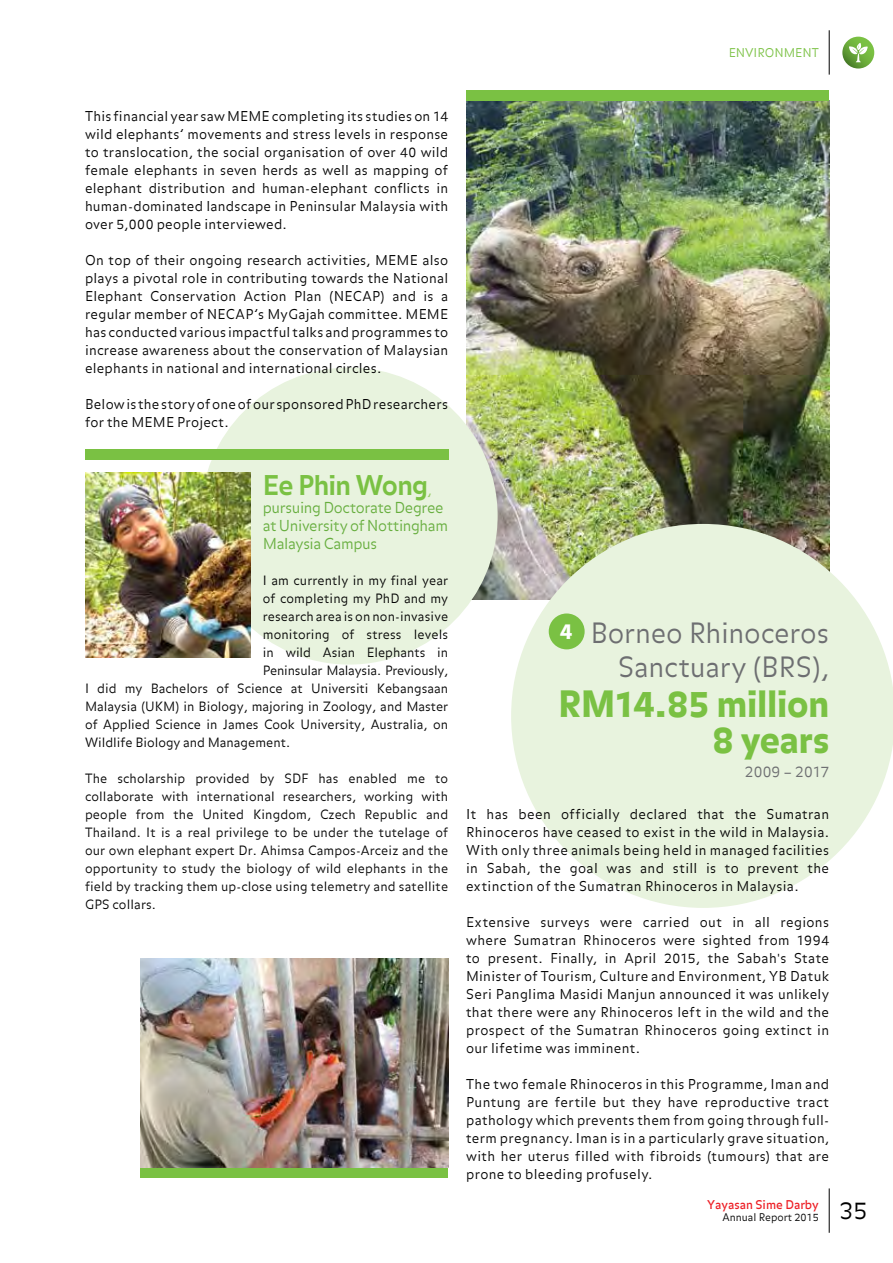
<style>
.page{position:relative;width:893px;height:1263px;background:#fff}
.page>*{position:absolute;margin:0;border:0;box-sizing:border-box;transform-origin:0 0}
.t1{font:900 36px/36px "Balance";letter-spacing:-.005em;color:#7ac143;text-align:right}
.t2{font:300 27.75px/33.2px "Balance";letter-spacing:-.01em;color:#6d6e71;text-align:right}
.t3{font:700 27px "Balance";letter-spacing:-.025em;color:#7ac143}
.t4{font:300 24px "Balance";color:#000}
.t5{font:300 15px/18px "Balance";letter-spacing:-.025em;color:#67ae3e}
.t6{font:300 15px "Balance";color:#6d6e71}
.t7{font:300 13.5px/18px "Balance";letter-spacing:.02em;color:#000;text-align:justify}
.t8{font:300 12.75px/18px "Balance";color:#000;text-align:justify}
.t9{font:12px "Balance";color:#ed1d24}
.t10{font:300 12px "Balance";color:#7ac143}
.t11{font:300 10.5px "Balance";color:#000}
.s1{font-weight:300;font-size:15px;color:#95cb64}
</style>
<div class="page">
<div style="left:140px;top:1167px;width:308px;height:11px;background:#7ac143"></div>
<img style="left:140px;top:959px;width:308px;height:208px">
<img style="left:466px;top:101px;width:363px;height:499px">
<hr style="left:829px;top:1188px;width:1px;height:45px;background:#000">
<hr style="left:829px;top:30px;width:1px;height:45px;background:#000">
<svg style="left:511px;top:524px;width:382px;height:384px;fill:#e8f3de"></svg>
<div style="left:201px;top:367px;width:297px;height:297px;background:#e8f3de;border-radius:50%"></div>
<img style="left:85px;top:472px;width:165px;height:185px">
<div style="left:85px;top:449px;width:363px;height:11px;background:#7ac143"></div>
<div style="left:466px;top:90px;width:363px;height:11px;background:#7ac143"></div>
<div style="left:549px;top:613px;width:36px;height:36px;background:#7ac143;border-radius:50%"></div>
<svg style="left:842px;top:37px;width:32px;height:32px"></svg>
<svg style="left:849px;top:43px;width:19px;height:19px"></svg>
<p class="t10" style="left:729px;top:46px;width:92px">ENVIRONMENT</p>
<p class="t7" style="left:85px;top:108px;width:365px">This financial year saw MEME completing its studies on 14 wild elephants’ movements and stress levels in response to translocation, the social organisation of over 40 wild female elephants in seven herds as well as mapping of elephant distribution and human-elephant conflicts in human-dominated landscape in Peninsular Malaysia with over 5,000 people interviewed.</p>
<p class="t7" style="left:85px;top:252px;width:365px">On top of their ongoing research activities, MEME also plays a pivotal role in contributing towards the National Elephant Conservation Action Plan (NECAP) and is a regular member of NECAP’s MyGajah committee. MEME has conducted various impactful talks and programmes to increase awareness about the conservation of Malaysian elephants in national and international circles.</p>
<p class="t7" style="left:85px;top:396px;width:365px">Below is the story of one of our sponsored PhD researchers for the MEME Project.</p>
<h3 class="t3" style="left:263px;top:469px;width:171px">Ee Phin Wong<span class="s1">,</span></h3>
<p class="t5" style="left:263px;top:500px;width:187px">pursuing Doctorate Degree at University of Nottingham<br>Malaysia Campus</p>
<p class="t8" style="left:263px;top:572px;width:187px">I am currently in my final year</p>
<p class="t8" style="left:263px;top:590px;width:187px">of completing my PhD and my</p>
<p class="t8" style="left:263px;top:608px;width:187px">research area is on non-invasive</p>
<p class="t8" style="left:263px;top:626px;width:187px">monitoring of stress levels</p>
<p class="t8" style="left:263px;top:644px;width:187px">in wild Asian Elephants in</p>
<p class="t8" style="left:263px;top:662px;width:187px">Peninsular Malaysia. Previously,</p>
<p class="t8" style="left:85px;top:680px;width:365px">I did my Bachelors of Science at Universiti Kebangsaan</p>
<p class="t8" style="left:85px;top:698px;width:365px">Malaysia (UKM) in Biology, majoring in Zoology, and Master</p>
<p class="t8" style="left:85px;top:716px;width:365px">of Applied Science in James Cook University, Australia, on</p>
<p class="t8" style="left:85px;top:734px;width:207px">Wildlife Biology and Management.</p>
<p class="t8" style="left:85px;top:770px;width:365px">The scholarship provided by SDF has enabled me to collaborate with international researchers, working with people from the United Kingdom, Czech Republic and Thailand. It is a real privilege to be under the tutelage of our own elephant expert Dr. Ahimsa Campos-Arceiz and the opportunity to study the biology of wild elephants in the field by tracking them up-close using telemetry and satellite GPS collars.</p>
<h2 class="t2" style="left:560px;top:619px;width:270px"><sup>4</sup> Borneo Rhinoceros<br>Sanctuary (BRS),</h2>
<h1 class="t1" style="left:558px;top:688px;width:272px">RM14.85 million<br>8 years</h1>
<p class="t6" style="left:745px;top:763px;width:86px">2009 – 2017</p>
<p class="t7" style="left:466px;top:806px;width:365px">It has been officially declared that the Sumatran Rhinoceros have ceased to exist in the wild in Malaysia.<br>With only three animals being held in managed facilities in Sabah, the goal was and still is to prevent the extinction of the Sumatran Rhinoceros in Malaysia.</p>
<p class="t7" style="left:466px;top:914px;width:365px">Extensive surveys were carried out in all regions where Sumatran Rhinoceros were sighted from 1994 to present. Finally, in April 2015, the Sabah's State Minister of Tourism, Culture and Environment, YB Datuk Seri Panglima Masidi Manjun announced it was unlikely that there were any Rhinoceros left in the wild and the prospect of the Sumatran Rhinoceros going extinct in our lifetime was imminent.</p>
<p class="t7" style="left:466px;top:1076px;width:365px">The two female Rhinoceros in this Programme, Iman and Puntung are fertile but they have reproductive tract pathology which prevents them from going through full&shy;term pregnancy. Iman is in a particularly grave situation, with her uterus filled with fibroids (tumours) that are prone to bleeding profusely.</p>
<p class="t9" style="left:707px;top:1198px;width:113px">Yayasan Sime Darby</p>
<p class="t11" style="left:722px;top:1211px;width:98px">Annual Report 2015</p>
<h3 class="t4" style="left:840px;top:1197px;width:29px">35</h3>
</div>
